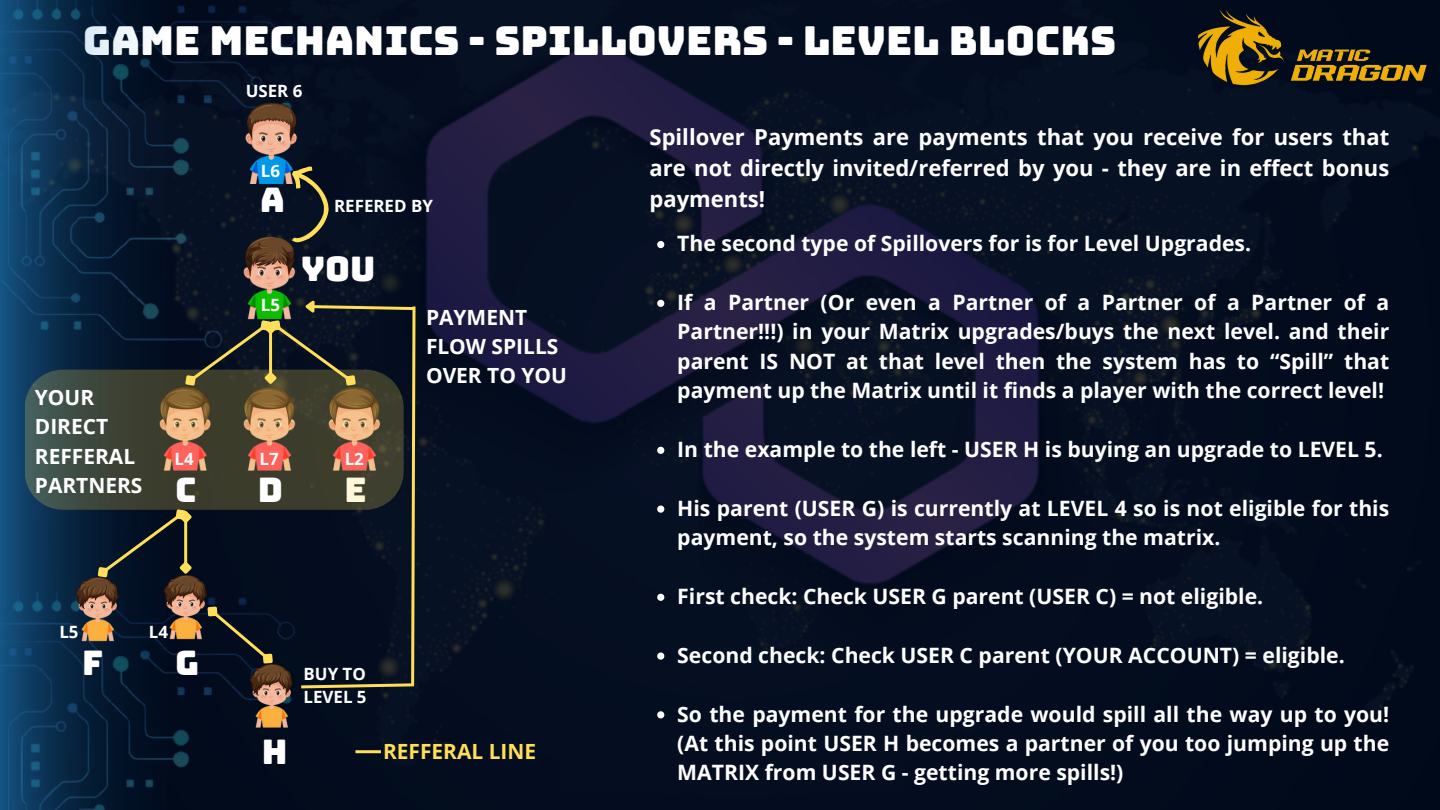
<style>
.page{position:relative;width:1440px;height:810px;background:#fff}
.page>*{position:absolute;margin:0;border:0;box-sizing:border-box;transform-origin:0 0}
.t1{font:40px "Bungee";color:#fff}
.t2{font:33.9px "Bungee";color:#fff}
.t3{font:700 22px/30.8px "Open Sans";color:#fff;text-align:justify}
.t4{font:700 21.2px/29.4px "Open Sans";color:#fff;text-align:justify}
.t5{font:700 20.9px/29.2px "Open Sans";color:#fff}
.t6{font:700 20.9px "Open Sans";color:#ffde59}
.t7{font:700 16.9px "Open Sans";color:#fff}
</style>
<div class="page">
<img style="left:295px;top:0;width:1145px;height:810px">
<img style="left:166px;top:0;width:129px;height:296px">
<div style="left:166px;top:690px;width:129px;height:120px;background:#010b1d"></div>
<img style="left:0;top:0;width:166px;height:810px">
<img style="left:243px;top:232px;width:55px;height:64px">
<img style="left:76px;top:576px;width:15px;height:67px">
<img style="left:250px;top:690px;width:44px;height:40px">
<img style="left:1194px;top:0;width:246px;height:90px">
<img style="left:244px;top:97px;width:57px;height:87px">
<svg style="left:91px;top:296px;width:326px;height:394px;background:#161e26"></svg>
<svg style="left:25px;top:370px;width:378px;height:140px;background:#574e3c"></svg>
<hr style="left:355px;top:750px;width:26px;height:3px;background:#ffde59">
<svg style="left:268px;top:161px;width:75px;height:89px;background:#212e35"></svg>
<svg style="left:657px;top:241px;width:7px;height:7px"></svg>
<svg style="left:657px;top:300px;width:7px;height:7px"></svg>
<svg style="left:657px;top:447px;width:7px;height:7px"></svg>
<svg style="left:657px;top:506px;width:7px;height:7px"></svg>
<svg style="left:657px;top:594px;width:7px;height:7px"></svg>
<svg style="left:657px;top:652px;width:7px;height:8px"></svg>
<svg style="left:657px;top:711px;width:7px;height:7px"></svg>
<p class="t1" style="left:83px;top:21px;width:1035px">GAME MECHANICS - SPILLOVERS - LEVEL BLOCKS</p>
<h3 class="t5" style="left:35px;top:382px;width:109px">YOUR<br>DIRECT<br>REFFERAL<br>PARTNERS</h3>
<p class="t7" style="left:246px;top:79px;width:58px">USER 6</p>
<p class="t7" style="left:261px;top:159px;width:21px">L6</p>
<p class="t2" style="left:260px;top:183px;width:26px">A</p>
<p class="t7" style="left:261px;top:293px;width:21px">L5</p>
<p class="t7" style="left:334px;top:194px;width:100px">REFERED BY</p>
<p class="t2" style="left:301px;top:252px;width:76px">YOU</p>
<p class="t5" style="left:426px;top:302px;width:142px">PAYMENT<br>FLOW SPILLS<br>OVER TO YOU</p>
<p class="t7" style="left:175px;top:447px;width:21px">L4</p>
<p class="t7" style="left:260px;top:447px;width:21px">L7</p>
<p class="t7" style="left:345px;top:447px;width:21px">L2</p>
<p class="t2" style="left:175px;top:473px;width:23px">C</p>
<p class="t2" style="left:258px;top:473px;width:27px">D</p>
<p class="t2" style="left:344px;top:473px;width:24px">E</p>
<p class="t7" style="left:59px;top:620px;width:21px">L5</p>
<p class="t7" style="left:149px;top:620px;width:21px">L4</p>
<h2 class="t2" style="left:82px;top:646px;width:22px">F</h2>
<p class="t2" style="left:175px;top:646px;width:26px">G</p>
<h3 class="t2" style="left:262px;top:735px;width:27px">H</h3>
<p class="t7" style="left:304px;top:662px;width:64px">BUY TO</p>
<p class="t7" style="left:304px;top:685px;width:65px">LEVEL 5</p>
<p class="t6" style="left:383px;top:737px;width:155px">REFFERAL LINE</p>
<p class="t3" style="left:650px;top:121px;width:741px">Spillover Payments are payments that you receive for users that are not directly invited/referred by you - they are in effect bonus payments!</p>
<p class="t4" style="left:677px;top:228px;width:575px">The second type of Spillovers for is for Level Upgrades.</p>
<p class="t4" style="left:677px;top:287px;width:713px">If a Partner (Or even a Partner of a Partner of a Partner of a Partner!!!) in your Matrix upgrades/buys the next level. and their parent IS NOT at that level then the system has to “Spill” that payment up the Matrix until it finds a player with the correct level!</p>
<p class="t4" style="left:677px;top:434px;width:707px">In the example to the left - USER H is buying an upgrade to LEVEL 5.</p>
<p class="t4" style="left:677px;top:493px;width:713px">His parent (USER G) is currently at LEVEL 4 so is not eligible for this payment, so the system starts scanning the matrix.</p>
<p class="t4" style="left:677px;top:581px;width:587px">First check: Check USER G parent (USER C) = not eligible.</p>
<p class="t4" style="left:677px;top:640px;width:669px">Second check: Check USER C parent (YOUR ACCOUNT) = eligible.</p>
<p class="t4" style="left:677px;top:699px;width:713px">So the payment for the upgrade would spill all the way up to you! (At this point USER H becomes a partner of you too jumping up the MATRIX from USER G - getting more spills!)</p>
</div>
